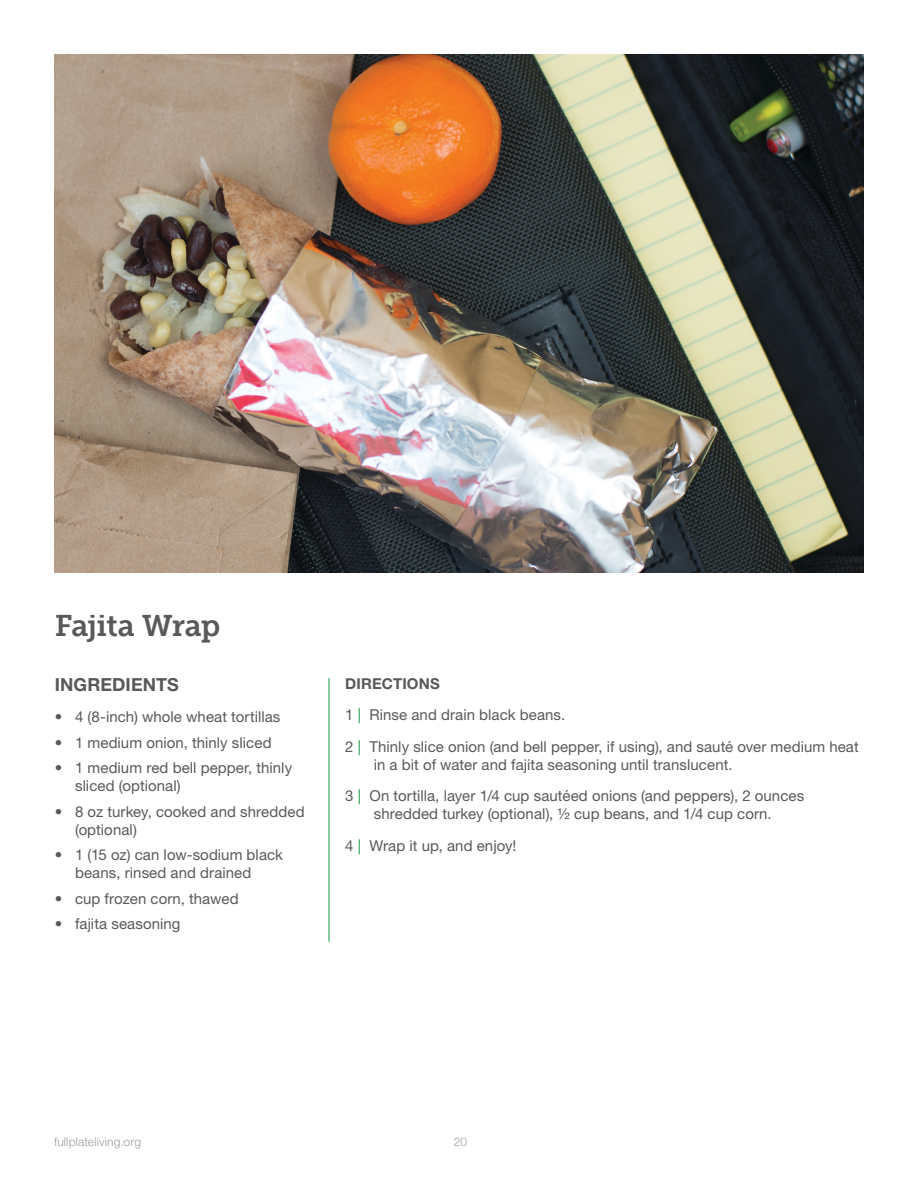
<style>
.page{position:relative;width:918px;height:1188px;background:#fff}
.page>*{position:absolute;margin:0;border:0;box-sizing:border-box;transform-origin:0 0}
.t1{font:30px "Museo Slab 700";letter-spacing:-.025em;color:#58595b}
.t2{font:700 18px "Helvetica Neue LT Std";letter-spacing:.005em;color:#58595b}
.t3{font:15px/31.5px "Helvetica Neue LT Std";letter-spacing:.005em;color:#58595b}
.t4{font:300 12px "Helvetica Neue LT Std";letter-spacing:.015em;color:#919396}
.s1{font-weight:700}
.s2{color:#1a9948}
</style>
<div class="page">
<img style="left:54px;top:54px;width:810px;height:518px">
<hr style="left:328px;top:678px;width:2px;height:264px;background:#1a9948">
<h1 class="t1" style="left:55px;top:608px;width:167px">Fajita Wrap</h1>
<p class="t2" style="left:55px;top:673px;width:126px">INGREDIENTS</p>
<p class="t3" style="left:55px;top:701px;width:227px">• 4 (8-inch) whole wheat tortillas</p>
<p class="t3" style="left:55px;top:727px;width:218px">• 1 medium onion, thinly sliced</p>
<p class="t3" style="left:75px;top:759px;width:219px;line-height:18px;text-indent:-20px">• 1 medium red bell pepper, thinly sliced (optional)</p>
<p class="t3" style="left:75px;top:802px;width:231px;line-height:18px;text-indent:-20px">• 8 oz turkey, cooked and shredded (optional)</p>
<p class="t3" style="left:75px;top:846px;width:209px;line-height:18px;text-indent:-20px">• 1 (15 oz) can low-sodium black beans, rinsed and drained</p>
<p class="t3" style="left:55px;top:883px;width:185px">• cup frozen corn, thawed</p>
<p class="t3" style="left:55px;top:908px;width:127px">• fajita seasoning</p>
<p class="t3" style="left:345px;top:668px;width:515px"><span class="s1">DIRECTIONS<br></span>1 <span class="s2">|</span> Rinse and drain black beans.<br>2 <span class="s2">|</span> Thinly slice onion (and bell pepper, if using), and sauté over medium heat</p>
<p class="t3" style="left:345px;top:749px;width:461px;text-indent:28px">in a bit of water and fajita seasoning until translucent.<br>3 <span class="s2">|</span> On tortilla, layer 1/4 cup sautéed onions (and peppers), 2 ounces</p>
<p class="t3" style="left:345px;top:798px;width:428px;text-indent:28px">shredded turkey (optional), ½ cup beans, and 1/4 cup corn.<br>4 <span class="s2">|</span> Wrap it up, and enjoy!</p>
<p class="t4" style="left:54px;top:1134px;width:89px">fullplateliving.org</p>
<p class="t4" style="left:454px;top:1134px;width:15px">20</p>
</div>
